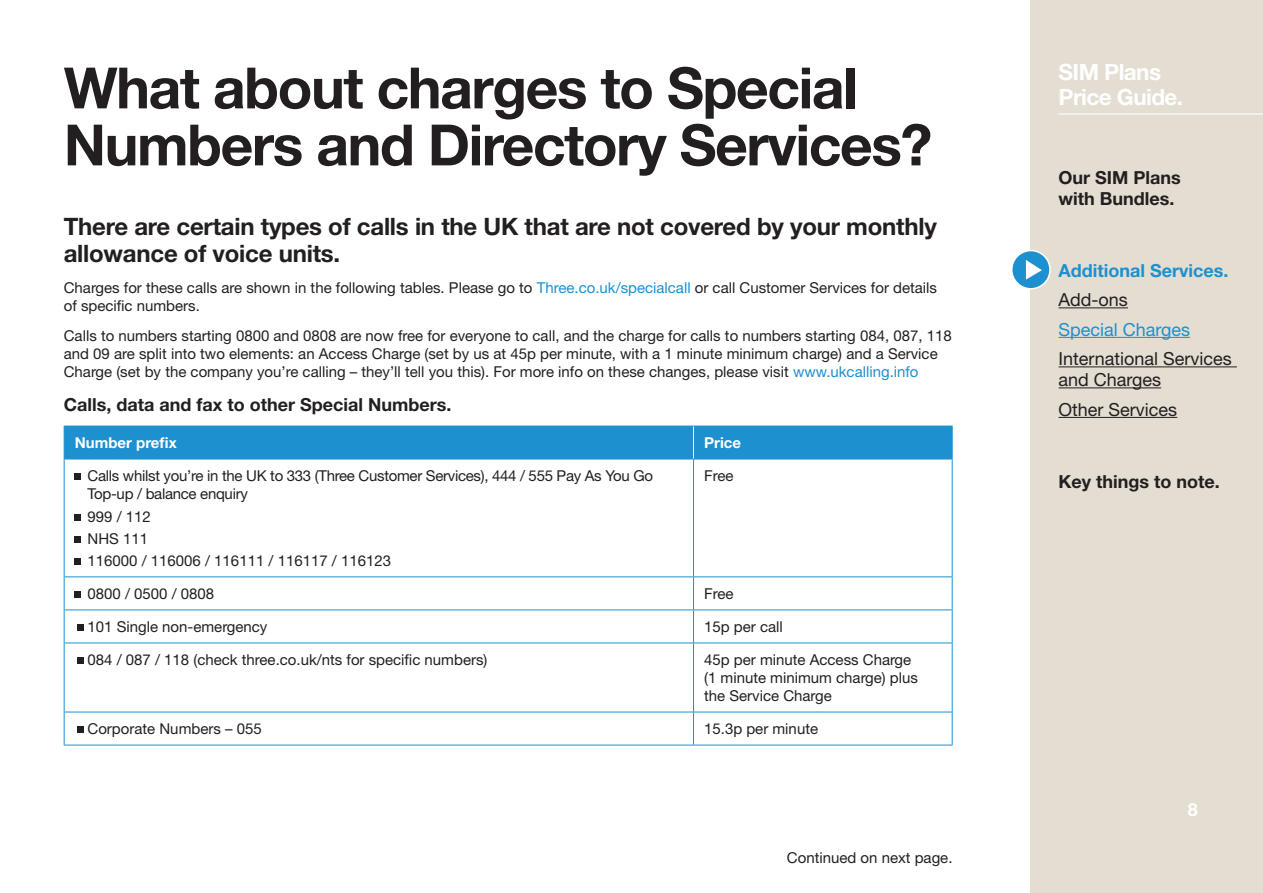
<style>
.page{position:relative;width:1263px;height:893px;background:#fff}
.page>*{position:absolute;margin:0;border:0;box-sizing:border-box;transform-origin:0 0}
.t1{font:57px/57px "Helvetica Neue LT Bold 1";letter-spacing:-.025em;color:#231f20}
.t2{font:24px/27px "Helvetica Neue LT Bold 1";letter-spacing:-.01em;color:#231f20}
.t3{font:22.5px/25.5px "Helvetica Neue LT Bold 1";letter-spacing:-.025em;color:#fff}
.t4{font:18px/21px "Helvetica Neue LT Bold 1";color:#231f20}
.t5{font:18px/21px "Helvetica Neue LT Roman 2";color:#231f20}
.t6{font:18px "Helvetica Neue LT Bold 1";color:#1d90d0}
.t7{font:18px "Helvetica Neue LT Roman 2";color:#1d90d0}
.t8{font:18px "Helvetica Neue LT Bold 1";color:#fff}
.t9{font:15px/18px "Helvetica Neue LT Roman 2";color:#231f20}
.t10{font:15px/18px "Helvetica Neue LT Roman 2";letter-spacing:-.02em;color:#231f20}
.t11{font:15px "Helvetica Neue LT Bold 1";color:#fff}
.s1{color:#1d90d0}
</style>
<div class="page">
<div style="left:1031px;top:0;width:232px;height:893px;background:#e4ddd2"></div>
<div style="left:65px;top:427px;width:887px;height:32px;background:#1d90d0"></div>
<svg style="left:65px;top:460px;width:887px;height:285px"></svg>
<hr style="left:64px;top:576px;width:629px;height:1px;background:#1d90d0">
<hr style="left:693px;top:576px;width:259px;height:1px;background:#1d90d0">
<hr style="left:64px;top:426px;width:1px;height:33px;background:#1d90d0">
<hr style="left:64px;top:426px;width:629px;height:1px;background:#1d90d0">
<hr style="left:64px;top:459px;width:1px;height:117px;background:#1d90d0">
<hr style="left:64px;top:577px;width:1px;height:32px;background:#1d90d0">
<hr style="left:64px;top:610px;width:1px;height:33px;background:#1d90d0">
<hr style="left:64px;top:643px;width:1px;height:69px;background:#1d90d0">
<hr style="left:64px;top:712px;width:1px;height:33px;background:#1d90d0">
<hr style="left:693px;top:426px;width:259px;height:1px;background:#1d90d0">
<hr style="left:952px;top:426px;width:1px;height:33px;background:#1d90d0">
<hr style="left:693px;top:426px;width:1px;height:33px;background:#fff">
<hr style="left:952px;top:459px;width:1px;height:117px;background:#1d90d0">
<hr style="left:952px;top:577px;width:1px;height:32px;background:#1d90d0">
<hr style="left:952px;top:610px;width:1px;height:33px;background:#1d90d0">
<hr style="left:952px;top:643px;width:1px;height:69px;background:#1d90d0">
<hr style="left:952px;top:712px;width:1px;height:33px;background:#1d90d0">
<hr style="left:693px;top:459px;width:1px;height:117px;background:#1d90d0">
<hr style="left:693px;top:577px;width:1px;height:32px;background:#1d90d0">
<hr style="left:693px;top:610px;width:1px;height:33px;background:#1d90d0">
<hr style="left:693px;top:643px;width:1px;height:69px;background:#1d90d0">
<hr style="left:693px;top:712px;width:1px;height:33px;background:#1d90d0">
<hr style="left:64px;top:609px;width:629px;height:1px;background:#1d90d0">
<hr style="left:693px;top:609px;width:259px;height:1px;background:#1d90d0">
<hr style="left:64px;top:643px;width:629px;height:1px;background:#1d90d0">
<hr style="left:693px;top:643px;width:259px;height:1px;background:#1d90d0">
<hr style="left:64px;top:712px;width:629px;height:1px;background:#1d90d0">
<hr style="left:693px;top:712px;width:259px;height:1px;background:#1d90d0">
<hr style="left:64px;top:745px;width:629px;height:1px;background:#1d90d0">
<hr style="left:693px;top:745px;width:259px;height:1px;background:#1d90d0">
<hr style="left:64px;top:459px;width:629px;height:1px;background:#1d90d0">
<hr style="left:693px;top:459px;width:259px;height:1px;background:#1d90d0">
<svg style="left:75px;top:474px;width:6px;height:6px"></svg>
<svg style="left:75px;top:514px;width:6px;height:6px"></svg>
<svg style="left:75px;top:536px;width:6px;height:6px"></svg>
<div style="left:75px;top:558px;width:6px;height:7px;background:#231f20"></div>
<div style="left:75px;top:591px;width:6px;height:7px;background:#231f20"></div>
<div style="left:77px;top:624px;width:6px;height:7px;background:#231f20"></div>
<div style="left:77px;top:657px;width:6px;height:7px;background:#231f20"></div>
<svg style="left:77px;top:727px;width:6px;height:6px"></svg>
<hr style="left:1058px;top:307px;width:70px;height:1px;background:#231f20">
<hr style="left:1058px;top:337px;width:132px;height:1px;background:#1d90d0">
<hr style="left:1058px;top:366px;width:179px;height:1px;background:#231f20">
<hr style="left:1058px;top:387px;width:103px;height:1px;background:#231f20">
<hr style="left:1058px;top:417px;width:119px;height:1px;background:#231f20">
<div style="left:1012px;top:251px;width:38px;height:38px;background:#1d90d0;border-radius:50%"></div>
<div style="left:1011px;top:250px;width:40px;height:40px;border:2px solid #fff;border-radius:50%"></div>
<svg style="left:1026px;top:260px;width:16px;height:20px"></svg>
<hr style="left:1058px;top:113px;width:205px;height:1px;background:#fff">
<h1 class="t1" style="left:64px;top:58px;width:870px">What about charges to Special<br>Numbers and Directory Services?</h1>
<h2 class="t2" style="left:64px;top:212px;width:874px">There are certain types of calls in the UK that are not covered by your monthly allowance of voice units.</h2>
<p class="t9" style="left:64px;top:278px;width:875px">Charges for these calls are shown in the following tables. Please go to <span class="s1">Three.co.uk/specialcall</span> or call Customer Services for details of specific numbers.</p>
<p class="t9" style="left:64px;top:327px;width:889px">Calls to numbers starting 0800 and 0808 are now free for everyone to call, and the charge for calls to numbers starting 084, 087, 118 and 09 are split into two elements: an Access Charge (set by us at 45p per minute, with a 1 minute minimum charge) and a Service<br>Charge (set by the company you’re calling – they’ll tell you this). For more info on these changes, please visit <span class="s1">www.ukcalling.info</span></p>
<p class="t4" style="left:64px;top:394px;width:389px">Calls, data and fax to other Special Numbers.</p>
<p class="t11" style="left:75px;top:434px;width:103px">Number prefix</p>
<p class="t11" style="left:704px;top:434px;width:38px">Price</p>
<p class="t10" style="left:88px;top:467px;width:567px">Calls whilst you’re in the UK to 333 (Three Customer Services), 444 / 555 Pay As You Go<br>Top‑up / balance enquiry</p>
<p class="t9" style="left:88px;top:505px;width:305px;line-height:22.2px">999 / 112<br>NHS 111<br>116000 / 116006 / 116111 / 116117 / 116123</p>
<p class="t9" style="left:704px;top:467px;width:31px">Free</p>
<p class="t9" style="left:88px;top:585px;width:128px">0800 / 0500 / 0808</p>
<p class="t9" style="left:704px;top:585px;width:31px">Free</p>
<p class="t9" style="left:88px;top:618px;width:181px">101 Single non-emergency</p>
<p class="t9" style="left:704px;top:618px;width:80px">15p per call</p>
<p class="t9" style="left:88px;top:651px;width:401px">084 / 087 / 118 (check three.co.uk/nts for specific numbers)</p>
<p class="t9" style="left:704px;top:651px;width:215px">45p per minute Access Charge (1 minute minimum charge) plus the Service Charge</p>
<p class="t9" style="left:88px;top:720px;width:176px">Corporate Numbers – 055</p>
<p class="t9" style="left:704px;top:720px;width:115px">15.3p per minute</p>
<p class="t9" style="left:787px;top:849px;width:167px">Continued on next page.</p>
<h3 class="t3" style="left:1058px;top:58px;width:126px">SIM Plans<br>Price Guide.</h3>
<p class="t4" style="left:1058px;top:166px;width:124px">Our SIM Plans with Bundles.</p>
<p class="t6" style="left:1058px;top:259px;width:171px">Additional Services.</p>
<p class="t5" style="left:1058px;top:289px;width:71px">Add-ons</p>
<p class="t7" style="left:1058px;top:318px;width:133px">Special Charges</p>
<p class="t5" style="left:1058px;top:348px;width:175px">International Services and Charges</p>
<p class="t5" style="left:1058px;top:398px;width:120px">Other Services</p>
<p class="t4" style="left:1058px;top:470px;width:163px">Key things to note.</p>
<p class="t8" style="left:1188px;top:799px;width:12px">8</p>
</div>
